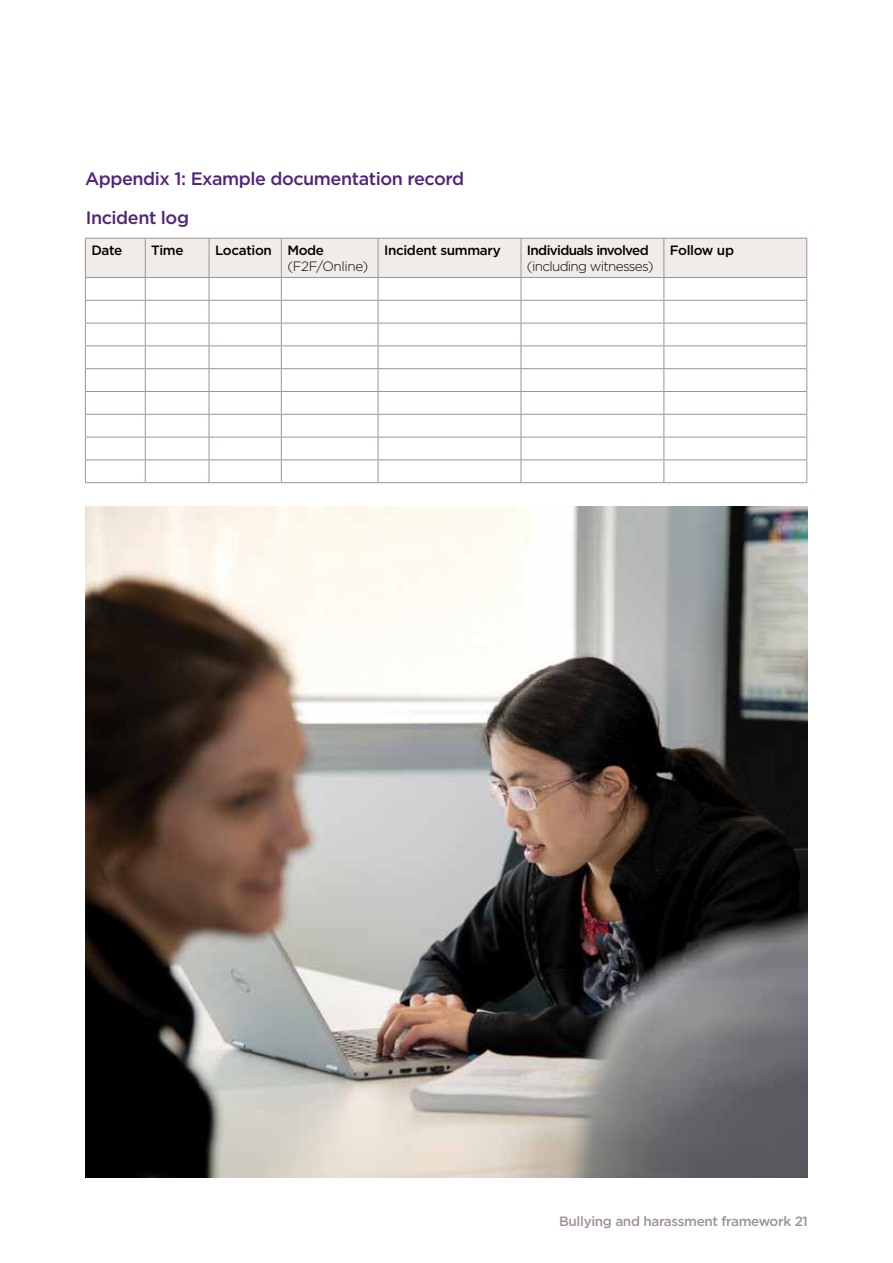
<style>
.page{position:relative;width:893px;height:1263px;background:#fff}
.page>*{position:absolute;margin:0;border:0;box-sizing:border-box;transform-origin:0 0}
.t1{font:500 18px/39.6px "Gotham";letter-spacing:-.025em;color:#51247a}
.t2{font:500 13.5px "Gotham";letter-spacing:-.025em;color:#000}
.t3{font:500 13.5px "Gotham";letter-spacing:-.025em;color:#9f9490}
.t4{font:300 13.5px "Gotham";letter-spacing:-.05em;color:#000}
.t5{font:500 13.5px "Gotham";letter-spacing:-.05em;color:#000}
.t6{font:300 13.5px "Gotham";letter-spacing:-.025em;color:#000}
</style>
<div class="page">
<svg style="left:85px;top:239px;width:722px;height:243px"></svg>
<hr style="left:85px;top:482px;width:60px;height:1px;background:#9f9490">
<hr style="left:145px;top:482px;width:64px;height:1px;background:#9f9490">
<hr style="left:209px;top:482px;width:72px;height:1px;background:#9f9490">
<hr style="left:281px;top:482px;width:97px;height:1px;background:#9f9490">
<hr style="left:378px;top:482px;width:143px;height:1px;background:#9f9490">
<hr style="left:521px;top:482px;width:143px;height:1px;background:#9f9490">
<hr style="left:664px;top:482px;width:143px;height:1px;background:#9f9490">
<hr style="left:85px;top:238px;width:60px;height:1px;background:#9f9490">
<hr style="left:145px;top:238px;width:64px;height:1px;background:#9f9490">
<hr style="left:209px;top:238px;width:72px;height:1px;background:#9f9490">
<hr style="left:281px;top:238px;width:97px;height:1px;background:#9f9490">
<hr style="left:378px;top:238px;width:143px;height:1px;background:#9f9490">
<hr style="left:521px;top:238px;width:143px;height:1px;background:#9f9490">
<hr style="left:664px;top:238px;width:143px;height:1px;background:#9f9490">
<img style="left:85px;top:506px;width:723px;height:672px">
<p class="t1" style="left:85px;top:158px;width:381px">Appendix 1: Example documentation record<br>Incident log</p>
<p class="t2" style="left:91px;top:241px;width:32px">Date</p>
<p class="t2" style="left:151px;top:241px;width:34px">Time</p>
<p class="t2" style="left:215px;top:241px;width:111px">Location Mode</p>
<p class="t6" style="left:287px;top:258px;width:83px">(F2F/Online)</p>
<p class="t2" style="left:384px;top:241px;width:118px">Incident summary</p>
<p class="t5" style="left:527px;top:241px;width:123px">Individuals involved</p>
<p class="t4" style="left:527px;top:258px;width:128px">(including witnesses)</p>
<p class="t2" style="left:670px;top:241px;width:66px">Follow up</p>
<p class="t3" style="left:559px;top:1212px;width:250px">Bullying and harassment framework 21</p>
</div>
